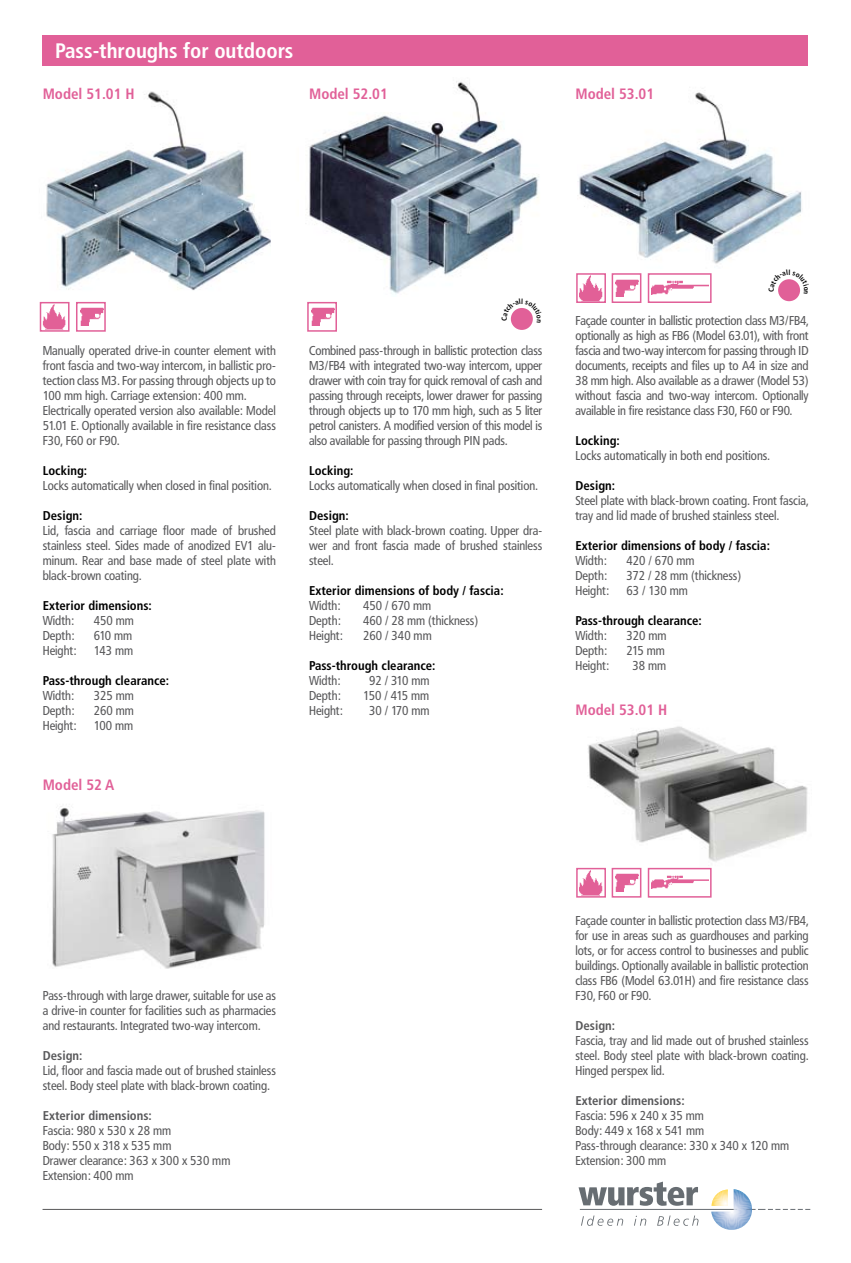
<style>
.page{position:relative;width:851px;height:1263px;background:#fff}
.page>*{position:absolute;margin:0;border:0;box-sizing:border-box;transform-origin:0 0}
.t1{font:700 condensed 21px "Frutiger";color:#fff}
.t2{font:700 condensed 15px "Frutiger";color:#e16098}
.t3{font:12.75px/15px "Frutiger Condensed BQ";color:#58585a;text-align:justify}
.t4{font:700 condensed 12.75px "Frutiger";color:#000}
.t5{font:700 condensed 12.75px "Frutiger";color:#58585a}
</style>
<div class="page">
<img style="left:577px;top:92px;width:225px;height:204px">
<img style="left:576px;top:726px;width:232px;height:151px">
<img style="left:579px;top:871px;width:24px;height:24px">
<div style="left:576px;top:868px;width:30px;height:30px;border:2px solid #e16098"></div>
<svg style="left:614px;top:871px;width:24px;height:21px"></svg>
<img style="left:615px;top:874px;width:23px;height:17px">
<div style="left:611px;top:868px;width:30px;height:30px;border:2px solid #e16098"></div>
<div style="left:648px;top:869px;width:62px;height:28px;background:#fff"></div>
<img style="left:651px;top:876px;width:57px;height:13px">
<div style="left:647px;top:868px;width:64px;height:30px;border:2px solid #e16098"></div>
<img style="left:52px;top:806px;width:213px;height:163px">
<img style="left:39px;top:91px;width:271px;height:222px">
<img style="left:272px;top:81px;width:267px;height:215px">
<div style="left:43px;top:36px;width:765px;height:30px;background:#e16098"></div>
<svg style="left:581px;top:1215px;width:42px;height:11px"></svg>
<svg style="left:634px;top:1216px;width:12px;height:10px"></svg>
<svg style="left:657px;top:1215px;width:41px;height:11px"></svg>
<hr style="left:579px;top:1209px;width:232px;height:1px;background:#676d72">
<hr style="left:772px;top:1202px;width:3px;height:17px;background:#fff">
<hr style="left:787px;top:1202px;width:3px;height:17px;background:#fff">
<hr style="left:802px;top:1202px;width:3px;height:17px;background:#fff">
<svg style="left:578px;top:1181px;width:120px;height:25px"></svg>
<svg style="left:711px;top:1189px;width:46px;height:41px"></svg>
<hr style="left:43px;top:1209px;width:499px;height:1px;background:#58585a">
<img style="left:43px;top:305px;width:23px;height:24px">
<div style="left:40px;top:302px;width:29px;height:30px;border:2px solid #e16098"></div>
<img style="left:80px;top:308px;width:23px;height:18px">
<div style="left:76px;top:302px;width:30px;height:30px;border:2px solid #e16098"></div>
<img style="left:311px;top:308px;width:23px;height:18px">
<div style="left:307px;top:302px;width:30px;height:30px;border:2px solid #e16098"></div>
<img style="left:579px;top:276px;width:24px;height:24px">
<div style="left:576px;top:273px;width:30px;height:30px;border:2px solid #e16098"></div>
<div style="left:612px;top:274px;width:28px;height:28px;background:#fff"></div>
<img style="left:615px;top:279px;width:23px;height:18px">
<div style="left:611px;top:273px;width:30px;height:30px;border:2px solid #e16098"></div>
<div style="left:648px;top:274px;width:62px;height:28px;background:#fff"></div>
<img style="left:651px;top:281px;width:57px;height:13px">
<div style="left:647px;top:273px;width:64px;height:30px;border:2px solid #e16098"></div>
<div style="left:510px;top:308px;width:22px;height:22px;background:#e16098;border-radius:50%"></div>
<div style="left:778px;top:279px;width:22px;height:22px;background:#e16098;border-radius:50%"></div>
<svg style="left:510px;top:308px;width:23px;height:15px"></svg>
<svg style="left:768px;top:270px;width:34px;height:24px"></svg>
<h1 class="t1" style="left:55px;top:39px;width:240px">Pass-throughs for outdoors</h1>
<p class="t2" style="left:43px;top:85px;width:93px">Model 51.01 H</p>
<p class="t2" style="left:309px;top:85px;width:80px">Model 52.01</p>
<p class="t2" style="left:575px;top:85px;width:80px">Model 53.01</p>
<p class="t3" style="left:43px;top:342px;width:235px;text-align:left">Manually operated drive-in counter element with front fascia and two-way intercom, in ballistic pro&shy;tection class M3. For passing through objects up to 100 mm high. Carriage extension: 400 mm.<br>Electrically operated version also available: Model 51.01 E. Optionally available in fire resistance class F30, F60 or F90.</p>
<p class="t4" style="left:43px;top:463px;width:46px">Locking:</p>
<p class="t3" style="left:43px;top:477px;width:230px">Locks automatically when closed in final position.</p>
<p class="t4" style="left:43px;top:508px;width:41px">Design:</p>
<p class="t3" style="left:43px;top:522px;width:235px">Lid, fascia and carriage floor made of brushed stainless steel. Sides made of anodized EV1 alu&shy;minum. Rear and base made of steel plate with black-brown coating.</p>
<p class="t4" style="left:43px;top:598px;width:111px">Exterior dimensions:</p>
<p class="t3" style="left:43px;top:612px;width:33px">Width:</p>
<p class="t3" style="left:94px;top:612px;width:42px">450 mm</p>
<p class="t3" style="left:43px;top:627px;width:33px">Depth:</p>
<p class="t3" style="left:94px;top:627px;width:40px">610 mm</p>
<p class="t3" style="left:43px;top:643px;width:35px">Height:</p>
<p class="t3" style="left:94px;top:643px;width:41px">143 mm</p>
<p class="t4" style="left:43px;top:673px;width:128px">Pass-through clearance:</p>
<p class="t3" style="left:43px;top:688px;width:33px">Width:</p>
<p class="t3" style="left:94px;top:688px;width:42px">325 mm</p>
<p class="t3" style="left:43px;top:703px;width:33px">Depth:</p>
<p class="t3" style="left:94px;top:703px;width:42px">260 mm</p>
<p class="t3" style="left:43px;top:718px;width:35px">Height:</p>
<p class="t3" style="left:94px;top:718px;width:41px">100 mm</p>
<p class="t2" style="left:43px;top:775px;width:73px">Model 52 A</p>
<p class="t3" style="left:309px;top:342px;width:235px">Combined pass-through in ballistic protection class M3/FB4 with integrated two-way intercom, upper drawer with coin tray for quick removal of cash and passing through receipts, lower drawer for passing through objects up to 170 mm high, such as 5 liter petrol canisters. A modified version of this model is also available for passing through PIN pads.</p>
<p class="t4" style="left:309px;top:463px;width:46px">Locking:</p>
<p class="t3" style="left:309px;top:477px;width:230px">Locks automatically when closed in final position.</p>
<p class="t4" style="left:309px;top:508px;width:41px">Design:</p>
<p class="t3" style="left:309px;top:522px;width:235px">Steel plate with black-brown coating. Upper dra&shy;wer and front fascia made of brushed stainless steel.</p>
<p class="t4" style="left:309px;top:583px;width:196px">Exterior dimensions of body / fascia:</p>
<p class="t3" style="left:309px;top:597px;width:33px">Width:</p>
<p class="t3" style="left:363px;top:597px;width:69px">450 / 670 mm</p>
<p class="t3" style="left:309px;top:612px;width:33px">Depth:</p>
<p class="t3" style="left:363px;top:612px;width:116px">460 / 28 mm (thickness)</p>
<p class="t3" style="left:309px;top:627px;width:35px">Height:</p>
<p class="t3" style="left:363px;top:627px;width:70px">260 / 340 mm</p>
<p class="t4" style="left:309px;top:658px;width:128px">Pass-through clearance:</p>
<p class="t3" style="left:309px;top:673px;width:33px">Width:</p>
<p class="t3" style="left:369px;top:673px;width:62px">92 / 310 mm</p>
<p class="t3" style="left:309px;top:688px;width:33px">Depth:</p>
<p class="t3" style="left:363px;top:688px;width:68px">150 / 415 mm</p>
<p class="t3" style="left:309px;top:703px;width:35px">Height:</p>
<p class="t3" style="left:369px;top:703px;width:62px">30 / 170 mm</p>
<p class="t3" style="left:575px;top:312px;width:235px">Façade counter in ballistic protection class M3/FB4, optionally as high as FB6 (Model 63.01), with front fascia and two-way intercom for passing through ID documents, receipts and files up to A4 in size and 38 mm high. Also available as a drawer (Model 53) without fascia and two-way intercom. Optionally available in fire resistance class F30, F60 or F90.</p>
<p class="t4" style="left:575px;top:433px;width:46px">Locking:</p>
<p class="t3" style="left:575px;top:447px;width:196px">Locks automatically in both end positions.</p>
<p class="t4" style="left:575px;top:478px;width:41px">Design:</p>
<p class="t3" style="left:575px;top:492px;width:235px">Steel plate with black-brown coating. Front fascia, tray and lid made of brushed stainless steel.</p>
<p class="t4" style="left:575px;top:538px;width:196px">Exterior dimensions of body / fascia:</p>
<p class="t3" style="left:575px;top:552px;width:33px">Width:</p>
<p class="t3" style="left:626px;top:552px;width:69px">420 / 670 mm</p>
<p class="t3" style="left:575px;top:567px;width:33px">Depth:</p>
<p class="t3" style="left:626px;top:567px;width:116px">372 / 28 mm (thickness)</p>
<p class="t3" style="left:575px;top:582px;width:35px">Height:</p>
<p class="t3" style="left:626px;top:582px;width:63px">63 / 130 mm</p>
<p class="t4" style="left:575px;top:613px;width:128px">Pass-through clearance:</p>
<p class="t3" style="left:575px;top:627px;width:33px">Width:</p>
<p class="t3" style="left:626px;top:627px;width:42px">320 mm</p>
<p class="t3" style="left:575px;top:643px;width:33px">Depth:</p>
<p class="t3" style="left:626px;top:643px;width:40px">215 mm</p>
<p class="t3" style="left:575px;top:658px;width:35px">Height:</p>
<p class="t3" style="left:632px;top:658px;width:35px">38 mm</p>
<p class="t2" style="left:575px;top:700px;width:93px">Model 53.01 H</p>
<p class="t3" style="left:43px;top:987px;width:235px">Pass-through with large drawer, suitable for use as a drive-in counter for facilities such as pharmacies and restaurants. Integrated two-way intercom.</p>
<p class="t5" style="left:43px;top:1048px;width:41px">Design:</p>
<p class="t3" style="left:43px;top:1062px;width:234px">Lid, floor and fascia made out of brushed stainless steel. Body steel plate with black-brown coating.</p>
<p class="t5" style="left:43px;top:1108px;width:111px">Exterior dimensions:</p>
<p class="t3" style="left:43px;top:1122px;width:189px;text-align:left">Fascia: 980 x 530 x 28 mm<br>Body: 550 x 318 x 535 mm<br>Drawer clearance: 363 x 300 x 530 mm<br>Extension: 400 mm</p>
<p class="t3" style="left:575px;top:912px;width:235px">Façade counter in ballistic protection class M3/FB4, for use in areas such as guardhouses and parking lots, or for access control to businesses and public buildings. Optionally available in ballistic protection class FB6 (Model 63.01H) and fire resistance class F30, F60 or F90.</p>
<p class="t5" style="left:575px;top:1018px;width:41px">Design:</p>
<p class="t3" style="left:575px;top:1032px;width:234px">Fascia, tray and lid made out of brushed stainless steel. Body steel plate with black-brown coating.<br>Hinged perspex lid.</p>
<p class="t5" style="left:575px;top:1093px;width:111px">Exterior dimensions:</p>
<p class="t3" style="left:575px;top:1108px;width:215px;text-align:left">Fascia: 596 x 240 x 35 mm<br>Body: 449 x 168 x 541 mm<br>Pass-through clearance: 330 x 340 x 120 mm<br>Extension: 300 mm</p>
</div>
